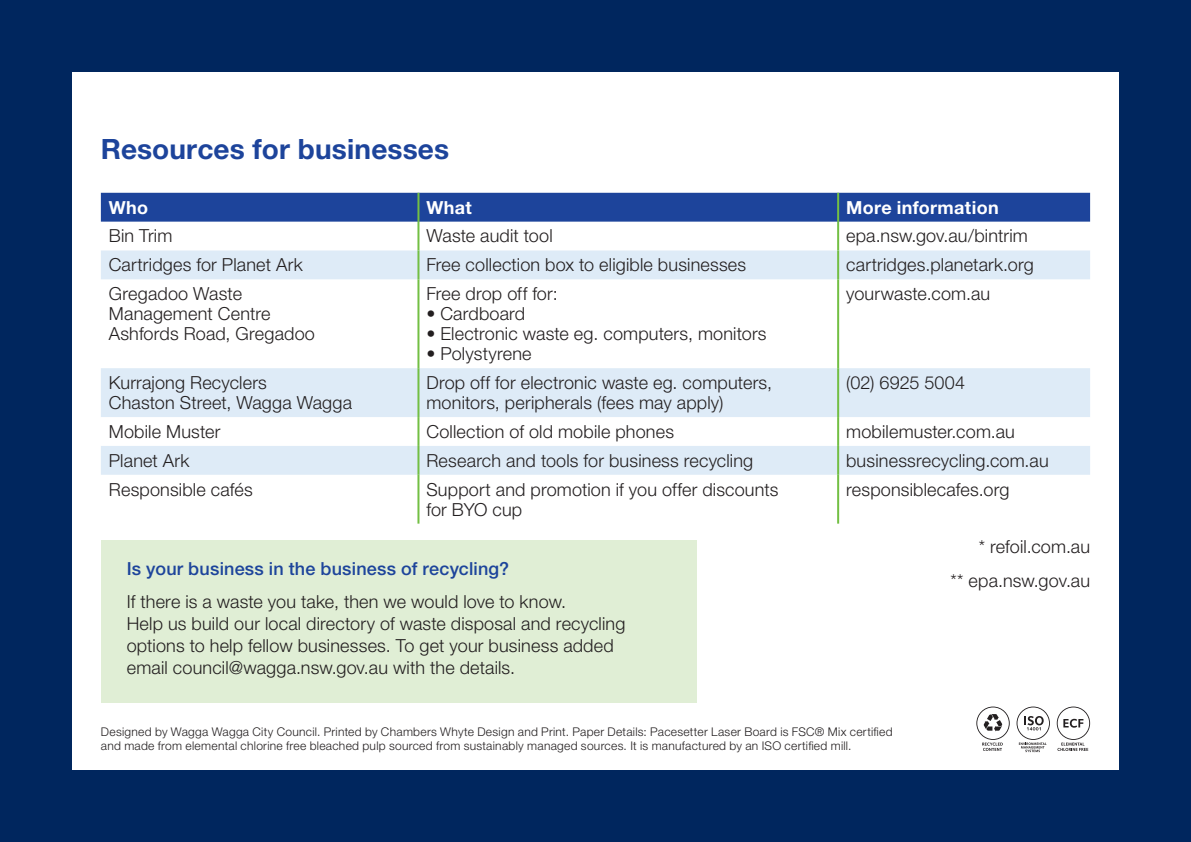
<style>
.page{position:relative;width:1191px;height:842px;background:#00265e}
.page>*{position:absolute;margin:0;border:0;box-sizing:border-box;transform-origin:0 0}
.H2_Heading{font:700 28px "Helvetica Neue LT Std";letter-spacing:.005em;color:#1d449b}
.Body{font:300 18px/20px "Helvetica Neue LT Std";letter-spacing:.01em;color:#231f20}
.Body-2{font:500 18px "Helvetica Neue LT Std";letter-spacing:.01em;color:#1d449b}
.Body-3{font:700 18px "Helvetica Neue LT Std";letter-spacing:.02em;color:#fff}
.Body-4{font:300 12px/14px "Helvetica Neue LT Std";letter-spacing:.025em;color:#231f20}
</style>
<div class="page">
<div style="left:72px;top:72px;width:1047px;height:698px;background:#fff"></div>
<div style="left:101px;top:193px;width:989px;height:29px;background:#1d449b"></div>
<svg style="left:101px;top:250px;width:989px;height:225px"></svg>
<hr style="left:417px;top:193px;width:2px;height:29px;background:#73bf44">
<hr style="left:837px;top:193px;width:2px;height:29px;background:#73bf44">
<hr style="left:417px;top:222px;width:2px;height:28px;background:#73bf44">
<hr style="left:837px;top:222px;width:2px;height:28px;background:#73bf44">
<hr style="left:417px;top:250px;width:2px;height:29px;background:#73bf44">
<hr style="left:837px;top:250px;width:2px;height:29px;background:#73bf44">
<hr style="left:417px;top:279px;width:2px;height:89px;background:#73bf44">
<hr style="left:837px;top:279px;width:2px;height:89px;background:#73bf44">
<hr style="left:417px;top:368px;width:2px;height:49px;background:#73bf44">
<hr style="left:837px;top:368px;width:2px;height:49px;background:#73bf44">
<hr style="left:417px;top:417px;width:2px;height:29px;background:#73bf44">
<hr style="left:837px;top:417px;width:2px;height:29px;background:#73bf44">
<hr style="left:417px;top:446px;width:2px;height:29px;background:#73bf44">
<hr style="left:837px;top:446px;width:2px;height:29px;background:#73bf44">
<hr style="left:417px;top:475px;width:2px;height:49px;background:#73bf44">
<hr style="left:837px;top:475px;width:2px;height:49px;background:#73bf44">
<div style="left:101px;top:540px;width:595px;height:162px;background:#e0eed5"></div>
<svg style="left:1056px;top:706px;width:34px;height:45px"></svg>
<svg style="left:976px;top:706px;width:33px;height:45px"></svg>
<svg style="left:1016px;top:706px;width:34px;height:46px"></svg>
<p class="H2_Heading" style="left:101px;top:132px;width:350px">Resources for businesses</p>
<p class="Body-3" style="left:109px;top:196px;width:41px">Who</p>
<p class="Body-3" style="left:426px;top:196px;width:47px">What</p>
<p class="Body-3" style="left:846px;top:196px;width:154px">More information</p>
<p class="Body" style="left:109px;top:226px;width:65px">Bin Trim</p>
<p class="Body" style="left:426px;top:226px;width:128px">Waste audit tool</p>
<p class="Body" style="left:846px;top:226px;width:183px">epa.nsw.gov.au/bintrim</p>
<p class="Body" style="left:109px;top:255px;width:195px">Cartridges for Planet Ark</p>
<p class="Body" style="left:426px;top:255px;width:321px">Free collection box to eligible businesses</p>
<p class="Body" style="left:846px;top:255px;width:189px">cartridges.planetark.org</p>
<p class="Body" style="left:109px;top:283px;width:163px">Gregadoo Waste<br>Management Centre</p>
<p class="Body" style="left:109px;top:323px;width:208px">Ashfords Road, Gregadoo</p>
<p class="Body" style="left:426px;top:283px;width:133px">Free drop off for:</p>
<p class="Body" style="left:426px;top:303px;width:100px">• Cardboard</p>
<p class="Body" style="left:426px;top:323px;width:341px">• Electronic waste eg. computers, monitors</p>
<p class="Body" style="left:426px;top:343px;width:107px">• Polystyrene</p>
<p class="Body" style="left:846px;top:283px;width:145px">yourwaste.com.au</p>
<p class="Body" style="left:109px;top:372px;width:160px">Kurrajong Recyclers</p>
<p class="Body" style="left:109px;top:392px;width:245px">Chaston Street, Wagga Wagga</p>
<p class="Body" style="left:426px;top:372px;width:347px">Drop off for electronic waste eg. computers, monitors, peripherals (fees may apply)</p>
<p class="Body" style="left:846px;top:372px;width:120px">(02) 6925 5004</p>
<p class="Body" style="left:109px;top:421px;width:113px">Mobile Muster</p>
<p class="Body" style="left:426px;top:421px;width:249px">Collection of old mobile phones</p>
<p class="Body" style="left:846px;top:421px;width:170px">mobilemuster.com.au</p>
<p class="Body" style="left:109px;top:450px;width:82px">Planet Ark</p>
<p class="Body" style="left:426px;top:450px;width:328px">Research and tools for business recycling</p>
<p class="Body" style="left:846px;top:450px;width:204px">businessrecycling.com.au</p>
<p class="Body" style="left:109px;top:479px;width:145px">Responsible cafés</p>
<p class="Body" style="left:426px;top:479px;width:353px">Support and promotion if you offer discounts for BYO cup</p>
<p class="Body" style="left:846px;top:479px;width:165px">responsiblecafes.org</p>
<p class="Body-2" style="left:127px;top:558px;width:384px">Is your business in the business of recycling?</p>
<p class="Body" style="left:127px;top:590px;width:500px;line-height:22px">If there is a waste you take, then we would love to know.<br>Help us build our local directory of waste disposal and recycling options to help fellow businesses. To get your business added email council@wagga.nsw.gov.au with the details.</p>
<p class="Body-4" style="left:101px;top:725px;width:793px">Designed by Wagga Wagga City Council. Printed by Chambers Whyte Design and Print. Paper Details: Pacesetter Laser Board is FSC® Mix certified and made from elemental chlorine free bleached pulp sourced from sustainably managed sources. It is manufactured by an ISO certified mill.</p>
<p class="Body" style="left:978px;top:537px;width:113px">* refoil.com.au</p>
<p class="Body" style="left:950px;top:570px;width:141px">** epa.nsw.gov.au</p>
</div>
